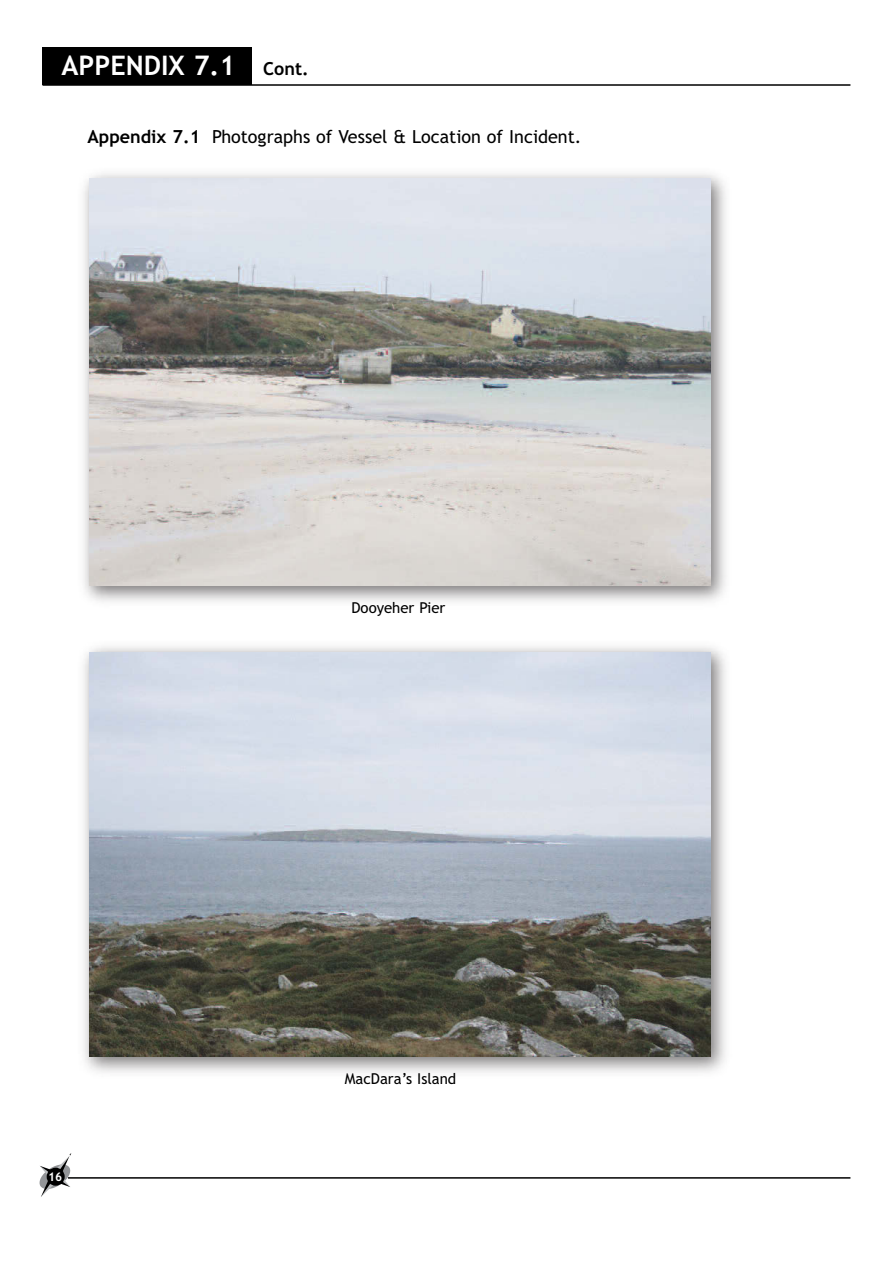
<style>
.page{position:relative;width:893px;height:1263px;background:#fff}
.page>*{position:absolute;margin:0;border:0;box-sizing:border-box;transform-origin:0 0}
.t1{font:700 27px "Trebuchet MS";color:#fff}
.t2{font:18px "Trebuchet MS";color:#000}
.t3{font:700 18px "Trebuchet MS";color:#000}
.t4{font:15px "Trebuchet MS";color:#000}
.t5{font:700 12px "Trebuchet MS";color:#fff}
.s1{font-weight:700}
</style>
<div class="page">
<hr style="left:43px;top:84px;width:807px;height:2px;background:#000">
<hr style="left:68px;top:1177px;width:782px;height:2px;background:#000">
<div style="left:43px;top:47px;width:209px;height:38px;background:#000"></div>
<svg style="left:39px;top:1153px;width:33px;height:44px"></svg>
<div style="left:47px;top:1168px;width:18px;height:18px;background:#000;border-radius:50%"></div>
<img style="left:83px;top:173px;width:643px;height:429px">
<img style="left:89px;top:178px;width:621px;height:407px">
<img style="left:83px;top:646px;width:643px;height:427px">
<img style="left:89px;top:652px;width:621px;height:404px">
<h1 class="t1" style="left:62px;top:50px;width:175px">APPENDIX 7.1</h1>
<p class="t3" style="left:263px;top:58px;width:47px">Cont.</p>
<p class="t2" style="left:87px;top:126px;width:496px"><span class="s1">Appendix 7.1</span> Photographs of Vessel &amp; Location of Incident.</p>
<p class="t4" style="left:351px;top:599px;width:95px">Dooyeher Pier</p>
<p class="t5" style="left:48px;top:1170px;width:16px">16</p>
<p class="t4" style="left:345px;top:1070px;width:113px">MacDara’s Island</p>
</div>
